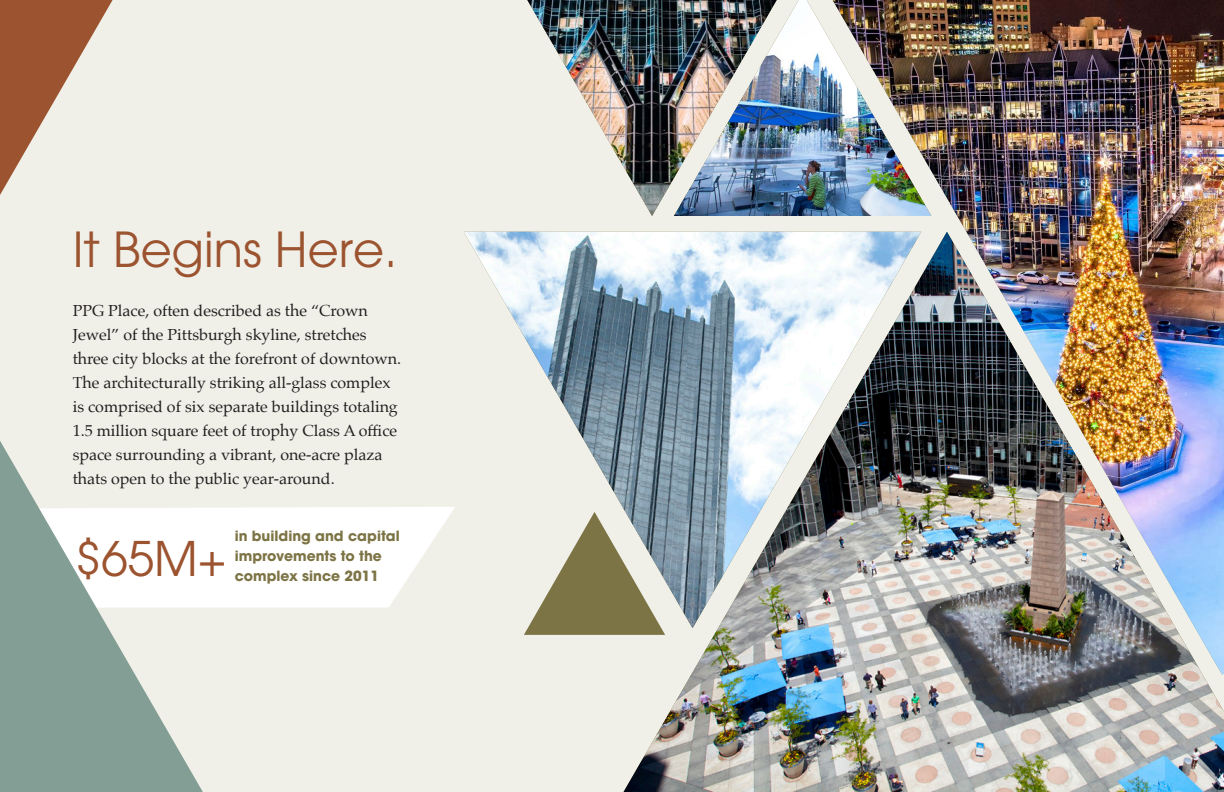
<style>
.page{position:relative;width:1224px;height:792px;background:#f0f0e8}
.page>*{position:absolute;margin:0;border:0;box-sizing:border-box;transform-origin:0 0}
.t1{font:48px "ITC Avant Garde Pro";color:#9c532f}
.t2{font:47.4px "ITC Avant Garde Pro";color:#9c532f}
.t3{font:16px/24px "Palatino";color:#231f20}
.t4{font:700 14px/20px "ITC Avant Garde Pro";color:#7c7445}
</style>
<div class="page">
<svg style="left:203px;top:507px;width:252px;height:101px;background:#fdfdfc"></svg>
<img style="left:833px;top:0;width:391px;height:232px">
<img style="left:624px;top:232px;width:600px;height:560px">
<img style="left:464px;top:232px;width:457px;height:396px">
<img style="left:777px;top:0;width:154px;height:216px">
<svg style="left:524px;top:512px;width:141px;height:123px"></svg>
<svg style="left:0;top:0;width:113px;height:195px"></svg>
<img style="left:527px;top:0;width:250px;height:216px">
<svg style="left:0;top:441px;width:203px;height:351px"></svg>
<p class="t1" style="left:73px;top:220px;width:326px">It Begins Here.</p>
<p class="t3" style="left:73px;top:298px;width:330px">PPG Place, often described as the “Crown Jewel” of the Pittsburgh skyline, stretches three city blocks at the forefront of downtown.<br>The architecturally striking all-glass complex is comprised of six separate buildings totaling 1.5 million square feet of trophy Class A office space surrounding a vibrant, one-acre plaza thats open to the public year-around.</p>
<p class="t2" style="left:75px;top:529px;width:153px">$65M+</p>
<p class="t4" style="left:235px;top:525px;width:167px">in building and capital improvements to the</p>
<p class="t4" style="left:235px;top:565px;width:146px">complex since 2011</p>
</div>
